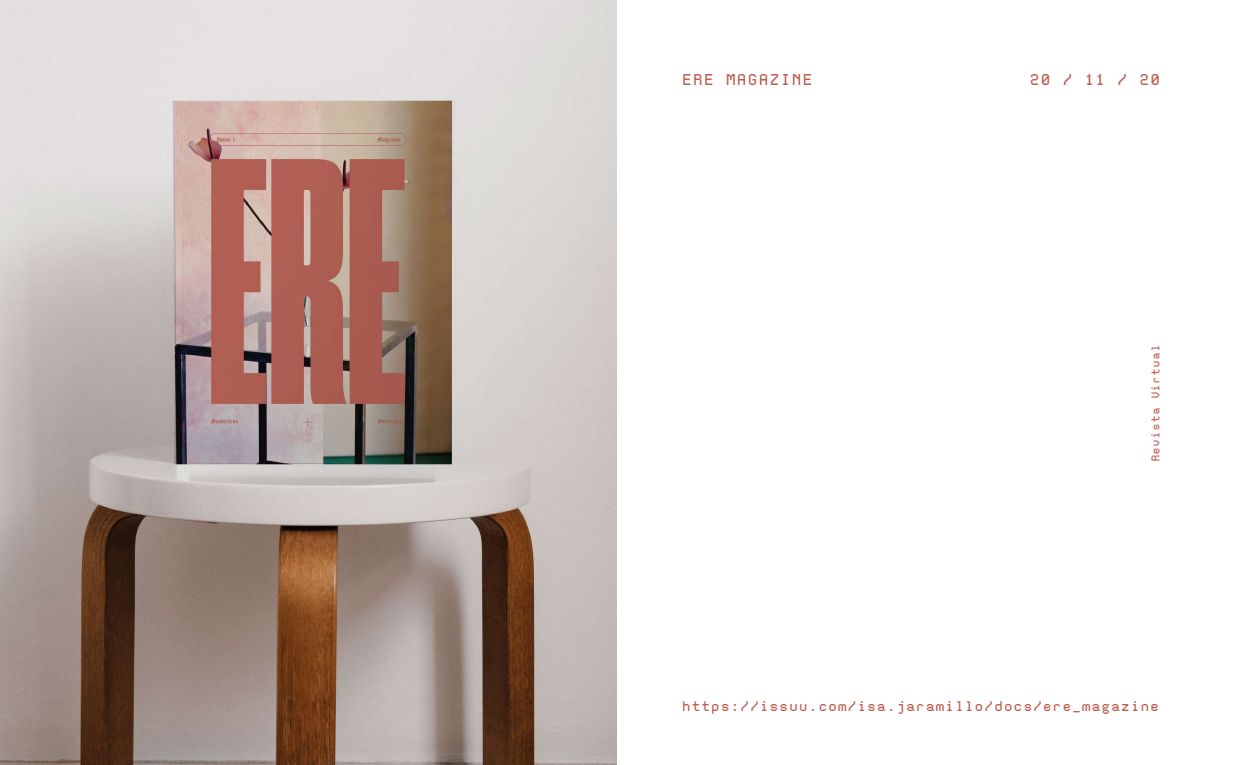
<style>
.page{position:relative;width:1233px;height:765px;background:#fff}
.page>*{position:absolute;margin:0;border:0;box-sizing:border-box;transform-origin:0 0}
.t1{font:15.62px "Aux Mono";color:#bf5c50}
.t2{font:14px "Aux Mono";color:#bf5c50}
.t3{font:11.25px "Aux Mono";color:#bf5c50}
</style>
<div class="page">
<img style="left:0;top:0;width:616px;height:765px">
<p class="t1" style="left:681px;top:70px;width:133px">ERE MAGAZINE</p>
<p class="t1" style="left:1029px;top:70px;width:133px">20 / 11 / 20</p>
<p class="t3" style="left:1149px;top:462px;width:120px;rotate:-90deg">Revista Virtual</p>
<p class="t2" style="left:681px;top:698px;width:480px">https://issuu.com/isa.jaramillo/docs/ere_magazine</p>
</div>
